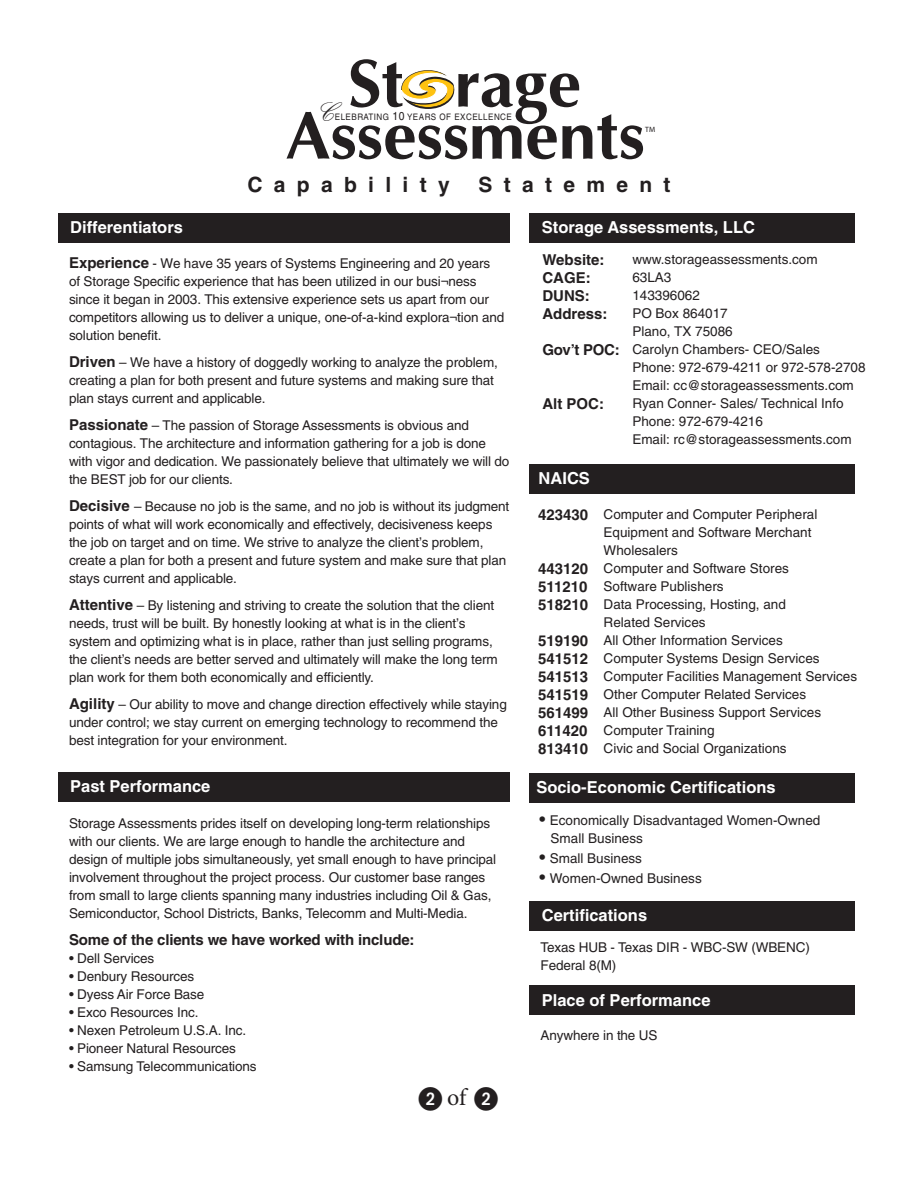
<style>
.page{position:relative;width:918px;height:1188px;background:#fff}
.page>*{position:absolute;margin:0;border:0;box-sizing:border-box;transform-origin:0 0}
.t1{font:600 33.15px "Palace Script";color:#231f20}
.t2{font:24px "Abacus Two SSK";color:#231f20}
.t3{font:700 21px "Helvetica";letter-spacing:.54em;color:#231f20}
.t4{font:700 16.5px "Helvetica";color:#fff}
.t5{font:700 15px/18px "Helvetica";color:#231f20;text-align:justify}
.t6{font:13.5px/18px "Helvetica";letter-spacing:-.01em;color:#231f20}
.t7{font:9px "Helvetica";letter-spacing:.06em;color:#231f20;scale:.9 1}
.t8{font:7.65px "Myriad Pro";color:#231f20}
.s1{font-size:11.55px}
.s2{font-weight:700;font-size:15px}
.s3{font-family:"Minion Pro"}
.s4{font-weight:700;font-size:16.5px}
</style>
<div class="page">
<svg style="left:286px;top:59px;width:357px;height:100px"></svg>
<div style="left:529px;top:214px;width:326px;height:29px;background:#231f20"></div>
<div style="left:529px;top:774px;width:326px;height:29px;background:#231f20"></div>
<div style="left:529px;top:901px;width:326px;height:29px;background:#231f20"></div>
<div style="left:529px;top:986px;width:326px;height:29px;background:#231f20"></div>
<div style="left:58px;top:214px;width:451px;height:29px;background:#231f20"></div>
<div style="left:58px;top:773px;width:451px;height:29px;background:#231f20"></div>
<div style="left:529px;top:464px;width:326px;height:29px;background:#231f20"></div>
<h1 class="t1" style="left:320px;top:95px;width:17px">C</h1>
<p class="t7" style="left:335px;top:111px;width:198px">ELEBRATING <span class="s1">10</span> YEARS OF EXCELLENCE</p>
<p class="t8" style="left:645px;top:124px;width:11px">TM</p>
<p class="t4" style="left:70px;top:217px;width:114px">Differentiators</p>
<h3 class="t3" style="left:247px;top:172px;width:204px">Capability</h3>
<h3 class="t3" style="left:478px;top:172px;width:194px">Statement</h3>
<p class="t4" style="left:542px;top:217px;width:215px">Storage Assessments, LLC</p>
<p class="t6" style="left:69px;top:255px;width:437px"><span class="s2">Experience</span> - We have 35 years of Systems Engineering and 20 years of Storage Specific experience that has been utilized in our busi¬ness since it began in 2003. This extensive experience sets us apart from our competitors allowing us to deliver a unique, one-of-a-kind explora¬tion and solution benefit.</p>
<p class="t6" style="left:69px;top:354px;width:430px"><span class="s2">Driven</span> – We have a history of doggedly working to analyze the problem, creating a plan for both present and future systems and making sure that plan stays current and applicable.</p>
<p class="t6" style="left:69px;top:417px;width:442px"><span class="s2">Passionate</span> – The passion of Storage Assessments is obvious and contagious. The architecture and information gathering for a job is done with vigor and dedication. We passionately believe that ultimately we will do the BEST job for our clients.</p>
<p class="t6" style="left:69px;top:498px;width:442px"><span class="s2">Decisive</span> – Because no job is the same, and no job is without its judgment points of what will work economically and effectively, decisiveness keeps the job on target and on time. We strive to analyze the client’s problem, create a plan for both a present and future system and make sure that plan stays current and applicable.</p>
<p class="t6" style="left:69px;top:597px;width:430px"><span class="s2">Attentive</span> – By listening and striving to create the solution that the client needs, trust will be built. By honestly looking at what is in the client’s system and optimizing what is in place, rather than just selling programs, the client’s needs are better served and ultimately will make the long term plan work for them both economically and efficiently.</p>
<p class="t6" style="left:69px;top:696px;width:439px"><span class="s2">Agility</span> – Our ability to move and change direction effectively while staying under control; we stay current on emerging technology to recommend the best integration for your environment.</p>
<p class="t4" style="left:70px;top:777px;width:142px">Past Performance</p>
<p class="t6" style="left:69px;top:814px;width:429px">Storage Assessments prides itself on developing long-term relationships with our clients. We are large enough to handle the architecture and design of multiple jobs simultaneously, yet small enough to have principal involvement throughout the project process. Our customer base ranges from small to large clients spanning many industries including Oil &amp; Gas, Semiconductor, School Districts, Banks, Telecomm and Multi-Media.</p>
<p class="t5" style="left:69px;top:930px;width:347px">Some of the clients we have worked with include:</p>
<p class="t6" style="left:69px;top:949px;width:87px">• Dell Services</p>
<p class="t6" style="left:69px;top:967px;width:127px">• Denbury Resources</p>
<p class="t6" style="left:69px;top:985px;width:137px">• Dyess Air Force Base</p>
<p class="t6" style="left:69px;top:1003px;width:131px">• Exco Resources Inc.</p>
<p class="t6" style="left:69px;top:1021px;width:179px">• Nexen Petroleum U.S.A. Inc.</p>
<p class="t6" style="left:69px;top:1039px;width:169px">• Pioneer Natural Resources</p>
<p class="t6" style="left:69px;top:1057px;width:189px">• Samsung Telecommunications</p>
<h2 class="t2" style="left:419px;top:1086px;width:82px">2 <span class="s3">of</span> 2</h2>
<p class="t5" style="left:542px;top:250px;width:67px;text-align:left">Website:<br>CAGE:<br>DUNS:<br>Address:</p>
<p class="t5" style="left:542px;top:340px;width:79px">Gov’t POC:</p>
<p class="t5" style="left:542px;top:394px;width:63px">Alt POC:</p>
<p class="t4" style="left:539px;top:468px;width:53px">NAICS</p>
<p class="t6" style="left:632px;top:250px;width:235px">www.storageassessments.com<br>63LA3<br>143396062<br>PO Box 864017<br>Plano, TX 75086<br>Carolyn Chambers- CEO/Sales<br>Phone: 972-679-4211 or 972-578-2708<br>Email: cc@storageassessments.com<br>Ryan Conner- Sales/ Technical Info<br>Phone: 972-679-4216<br>Email: rc@storageassessments.com</p>
<p class="t5" style="left:538px;top:505px;width:52px">423430</p>
<p class="t5" style="left:538px;top:559px;width:52px">443120<br>511210<br>518210</p>
<p class="t5" style="left:538px;top:631px;width:52px">519190<br>541512<br>541513<br>541519<br>561499<br>611420<br>813410</p>
<p class="t6" style="left:604px;top:505px;width:255px">Computer and Computer Peripheral<br>Equipment and Software Merchant<br>Wholesalers<br>Computer and Software Stores<br>Software Publishers<br>Data Processing, Hosting, and<br>Related Services<br>All Other Information Services<br>Computer Systems Design Services<br>Computer Facilities Management Services<br>Other Computer Related Services<br>All Other Business Support Services<br>Computer Training<br>Civic and Social Organizations</p>
<p class="t4" style="left:536px;top:777px;width:241px">Socio-Economic Certifications</p>
<p class="t6" style="left:551px;top:812px;width:271px;text-indent:-11px"><span class="s4">•</span> Economically Disadvantaged Women-Owned<br>Small Business</p>
<p class="t6" style="left:539px;top:849px;width:104px"><span class="s4">•</span> Small Business</p>
<p class="t6" style="left:539px;top:869px;width:164px"><span class="s4">•</span> Women-Owned Business</p>
<p class="t4" style="left:542px;top:905px;width:107px">Certifications</p>
<p class="t6" style="left:541px;top:938px;width:271px">Texas HUB - Texas DIR - WBC-SW (WBENC)<br>Federal 8(M)</p>
<p class="t4" style="left:542px;top:990px;width:170px">Place of Performance</p>
<p class="t6" style="left:541px;top:1026px;width:119px">Anywhere in the US</p>
</div>
